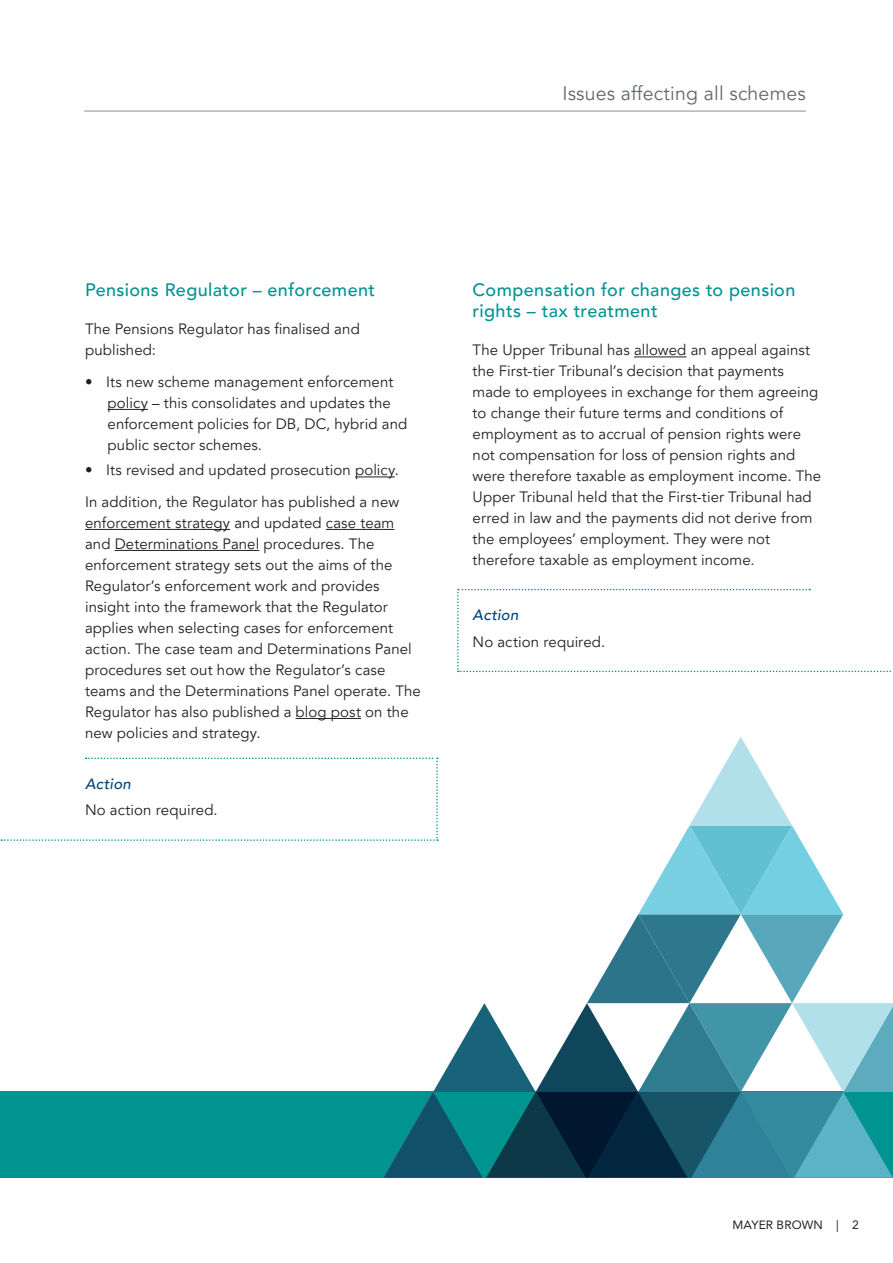
<style>
.page{position:relative;width:893px;height:1263px;background:#fff}
.page>*{position:absolute;margin:0;border:0;box-sizing:border-box;transform-origin:0 0}
.Headings_L2_Subhead{font:19.5px "Avenir LT Pro";letter-spacing:.01em;color:#626870}
.Subhead_L2{font:500 18px/21px "Avenir LT Pro";letter-spacing:.02em;color:#009491}
.Body_copy{font:15px/21px "Avenir LT Pro";letter-spacing:.005em;color:#231f20}
.Subhead_L3{font:italic 500 15px "Avenir LT Pro";letter-spacing:.02em;color:#00467e}
.t1{font:12px "Avenir LT Pro";letter-spacing:.01em;color:#231f20}
</style>
<div class="page">
<hr style="left:84px;top:111px;width:722px;height:1px;background:#888c8f">
<svg style="left:0;top:737px;width:893px;height:441px"></svg>
<hr style="left:108px;top:409px;width:40px;height:1px;background:#231f20">
<hr style="left:355px;top:476px;width:40px;height:1px;background:#231f20">
<hr style="left:85px;top:529px;width:145px;height:1px;background:#231f20">
<hr style="left:326px;top:529px;width:68px;height:1px;background:#231f20">
<hr style="left:115px;top:550px;width:144px;height:1px;background:#231f20">
<hr style="left:296px;top:718px;width:65px;height:1px;background:#231f20">
<hr style="left:634px;top:356px;width:52px;height:1px;background:#231f20">
<svg style="left:457px;top:589px;width:434px;height:83px"></svg>
<p class="Headings_L2_Subhead" style="left:562px;top:81px;width:245px">Issues affecting all schemes</p>
<p class="Subhead_L2" style="left:85px;top:280px;width:292px">Pensions Regulator – enforcement</p>
<p class="Body_copy" style="left:85px;top:319px;width:276px">The Pensions Regulator has finalised and published:</p>
<p class="Body_copy" style="left:108px;top:371px;width:301px;text-indent:-22px">• Its new scheme management enforcement policy – this consolidates and updates the enforcement policies for DB, DC, hybrid and public sector schemes.</p>
<p class="Body_copy" style="left:85px;top:460px;width:315px">• Its revised and updated prosecution policy.</p>
<p class="Body_copy" style="left:85px;top:491px;width:337px">In addition, the Regulator has published a new enforcement strategy and updated case team and Determinations Panel procedures. The enforcement strategy sets out the aims of the Regulator’s enforcement work and provides insight into the framework that the Regulator applies when selecting cases for enforcement action. The case team and Determinations Panel procedures set out how the Regulator’s case teams and the Determinations Panel operate. The Regulator has also published a blog post on the new policies and strategy.</p>
<p class="Subhead_L3" style="left:85px;top:774px;width:47px">Action</p>
<p class="Body_copy" style="left:85px;top:799px;width:134px">No action required.</p>
<p class="Subhead_L2" style="left:473px;top:280px;width:324px">Compensation for changes to pension rights – tax treatment</p>
<p class="Body_copy" style="left:473px;top:340px;width:350px">The Upper Tribunal has allowed an appeal against the First-tier Tribunal’s decision that payments made to employees in exchange for them agreeing to change their future terms and conditions of employment as to accrual of pension rights were not compensation for loss of pension rights and were therefore taxable as employment income. The Upper Tribunal held that the First-tier Tribunal had erred in law and the payments did not derive from the employees’ employment. They were not therefore taxable as employment income.</p>
<p class="Subhead_L3" style="left:473px;top:606px;width:47px">Action</p>
<p class="Body_copy" style="left:473px;top:631px;width:134px">No action required.</p>
<p class="t1" style="left:732px;top:1217px;width:128px">MAYER BROWN | 2</p>
</div>
